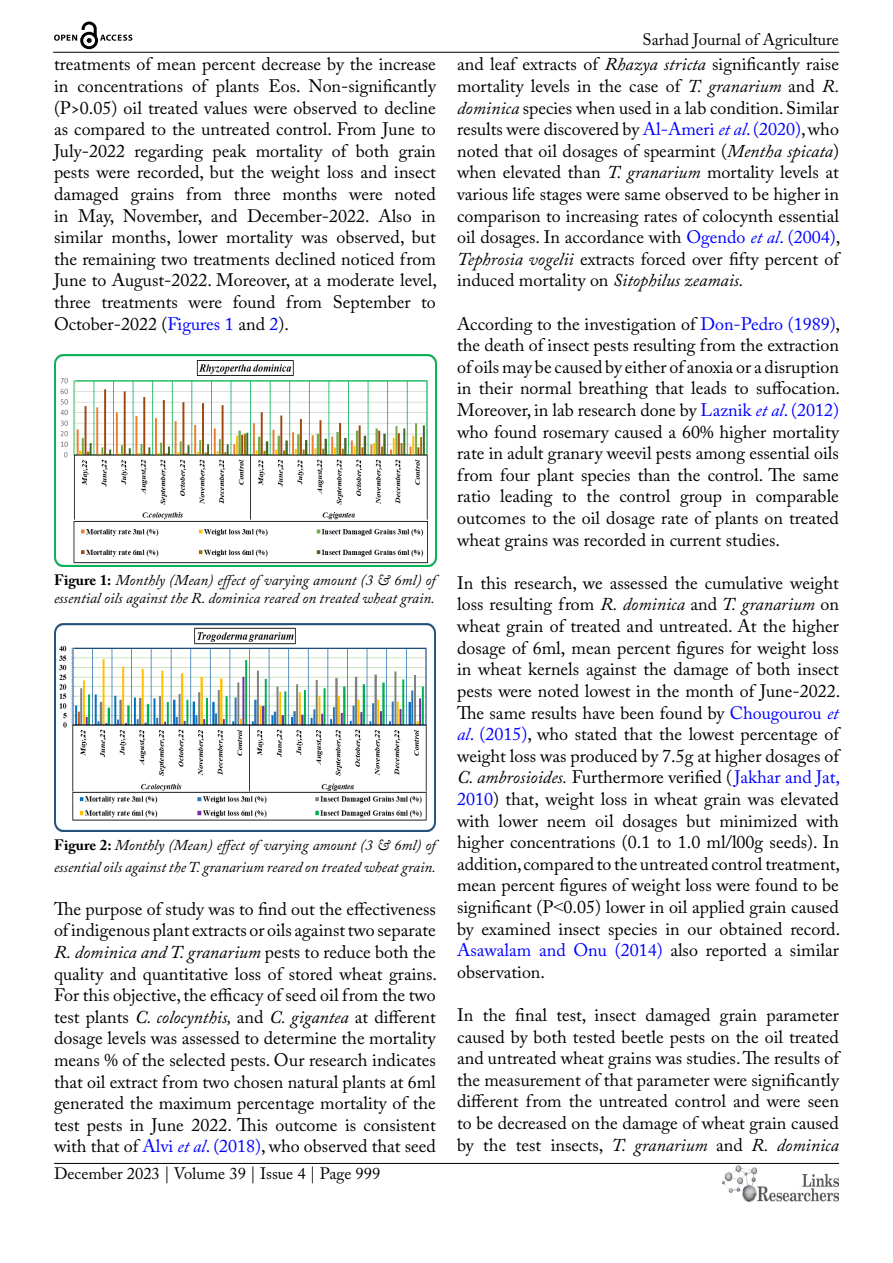
<style>
.page{position:relative;width:893px;height:1263px;background:#fff}
.page>*{position:absolute;margin:0;border:0;box-sizing:border-box;transform-origin:0 0}
.t1{font:18px/21.6px "Adobe Caslon Pro";color:#000;text-align:justify}
.t2{font:16.5px "Adobe Caslon Pro";color:#000}
.t3{font:italic 15px/18px "Adobe Caslon Pro";color:#000}
.s1{color:#00f}
.s2{font-weight:700;font-style:normal}
.s3{font-style:italic}
.s4{font-style:italic;color:#00f}
.s5{font-family:"Times New Roman"}
</style>
<div class="page">
<hr style="left:53px;top:52px;width:786px;height:1px;background:#000">
<hr style="left:54px;top:1163px;width:785px;height:1px;background:#000">
<img style="left:722px;top:1166px;width:117px;height:36px">
<svg style="left:54px;top:22px;width:78px;height:27px"></svg>
<img style="left:54px;top:355px;width:382px;height:211px">
<img style="left:54px;top:623px;width:382px;height:209px">
<p class="t1" style="left:54px;top:53px;width:385px">treatments of mean percent decrease by the increase in concentrations of plants Eos. Non-significantly (P&gt;0.05) oil treated values were observed to decline as compared to the untreated control. From June to July-2022 regarding peak mortality of both grain pests were recorded, but the weight loss and insect damaged grains from three months were noted in May, November, and December-2022. Also in similar months, lower mortality was observed, but the remaining two treatments declined noticed from June to August-2022. Moreover, at a moderate level, three treatments were found from September to October-2022 (<span class="s1">Figures 1</span> and <span class="s1">2</span>).</p>
<p class="t3" style="left:54px;top:570px;width:383px"><span class="s2">Figure 1:</span> Monthly (Mean) effect of varying amount (3 &amp; 6ml) of essential oils against the R. dominica reared on treated wheat grain.</p>
<p class="t3" style="left:54px;top:834px;width:383px;line-height:21.6px"><span class="s2">Figure 2:</span> Monthly (Mean) effect of varying amount (3 &amp; 6ml) of essential oils against the T. granarium reared on treated wheat grain.</p>
<p class="t1" style="left:54px;top:898px;width:385px">The purpose of study was to find out the effectiveness of indigenous plant extracts or oils against two separate <span class="s3">R. dominica and T. granarium</span> pests to reduce both the quality and quantitative loss of stored wheat grains.<br>For this objective, the efficacy of seed oil from the two test plants <span class="s3">C. colocynthis,</span> and <span class="s3">C. gigantea</span> at different dosage levels was assessed to determine the mortality means % of the selected pests. Our research indicates that oil extract from two chosen natural plants at 6ml generated the maximum percentage mortality of the test pests in June 2022. This outcome is consistent with that of <span class="s1">Alvi</span> <span class="s4">et al</span><span class="s1">. (2018)</span>, who observed that seed</p>
<p class="t2" style="left:54px;top:1164px;width:328px">December 2023 | Volume 39 | Issue 4 | Page 999</p>
<p class="t2" style="left:643px;top:30px;width:198px">Sarhad Journal of Agriculture</p>
<p class="t1" style="left:457px;top:53px;width:385px">and leaf extracts of <span class="s3">Rhazya stricta</span> significantly raise mortality levels in the case of <span class="s3">T. granarium</span> and <span class="s3">R. dominica</span> species when used in a lab condition. Similar results were discovered by <span class="s1">Al-Ameri</span> <span class="s4">et al</span><span class="s1">. (2020)</span>, who noted that oil dosages of spearmint (<span class="s3">Mentha spicata</span>) when elevated than <span class="s3">T. granarium</span> mortality levels at various life stages were same observed to be higher in comparison to increasing rates of colocynth essential oil dosages. In accordance with <span class="s1">Ogendo</span> <span class="s4">et al</span><span class="s1">. (2004)</span>, <span class="s3">Tephrosia vogelii</span> extracts forced over fifty percent of induced mortality on <span class="s3">Sitophilus zeamais.</span></p>
<p class="t1" style="left:457px;top:313px;width:385px">According to the investigation of <span class="s1">Don-Pedro (1989)</span>, the death of insect pests resulting from the extraction of oils may be caused by either of anoxia or a disruption in their normal breathing that leads to suffocation.<br>Moreover, in lab research done by <span class="s1">Laznik</span> <span class="s4">et al</span><span class="s1">. (2012) </span>who found rosemary caused a 60% higher mortality rate in adult granary weevil pests among essential oils from four plant species than the control. The same ratio leading to the control group in comparable outcomes to the oil dosage rate of plants on treated wheat grains was recorded in current studies.</p>
<p class="t1" style="left:457px;top:572px;width:385px">In this research, we assessed the cumulative weight loss resulting from <span class="s3">R. dominica</span> and <span class="s3">T. granarium</span> on wheat grain of treated and untreated. At the higher dosage of 6ml, mean percent figures for weight loss in wheat kernels against the damage of both insect pests were noted lowest in the month of June-2022.<br>The same results have been found by <span class="s1">Chougourou</span> <span class="s4">et al</span><span class="s1">. (2015)</span>, who stated that the lowest percentage of weight loss was produced by 7.5g at higher dosages of <span class="s3">C. ambrosioides.</span> Furthermore verified (<span class="s1">Jakhar and Jat, 2010</span>) that, weight loss in wheat grain was elevated with lower neem oil dosages but minimized with higher concentrations (0.1 to 1.0 ml/l00g seeds). In addition, compared to the untreated control treatment, mean percent figures of weight loss were found to be significant (P<span class="s5">˂</span>0.05) lower in oil applied grain caused by examined insect species in our obtained record.<br><span class="s1">Asawalam and Onu (2014)</span> also reported a similar observation.</p>
<p class="t1" style="left:457px;top:1004px;width:383px">In the final test, insect damaged grain parameter caused by both tested beetle pests on the oil treated and untreated wheat grains was studies. The results of the measurement of that parameter were significantly different from the untreated control and were seen to be decreased on the damage of wheat grain caused by the test insects, <span class="s3">T. granarium</span> and <span class="s3">R. dominica</span></p>
</div>
